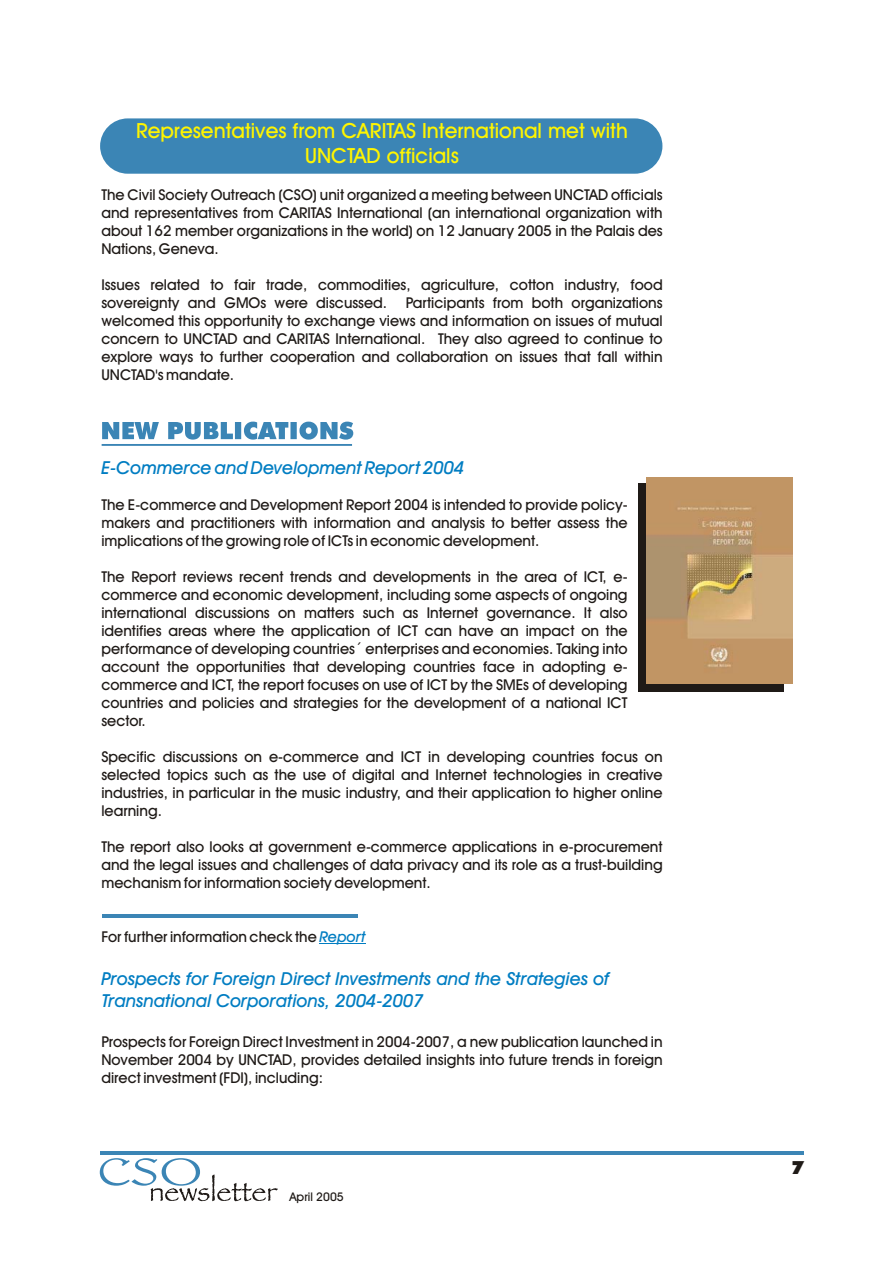
<style>
.page{position:relative;width:894px;height:1263px;background:#fff}
.page>*{position:absolute;margin:0;border:0;box-sizing:border-box;transform-origin:0 0}
.t1{font:21px/25.2px "Avant Garde Md BT";color:#fff500;text-align:center}
.t2{font:18.15px "Futura X Blk BT";color:#1f1a17}
.t3{font:italic 18px/21.6px "Avant Garde Md BT";color:#007dc2}
.t4{font:15px/18px "Avant Garde Md BT";color:#1f1a17;text-align:justify}
.t5{font:12px "Avant Garde Md BT";color:#1f1a17}
.s1{font-style:italic;color:#007dc2}
</style>
<div class="page">
<div style="left:100px;top:118px;width:562px;height:56px;background:#3b85b5;border-radius:28px"></div>
<svg style="left:100px;top:1158px;width:178px;height:43px"></svg>
<hr style="left:100px;top:1151px;width:704px;height:3px;background:#3b85b5">
<hr style="left:102px;top:915px;width:255px;height:3px;background:#3b85b5">
<hr style="left:319px;top:943px;width:47px;height:1px;background:#007dc2">
<svg style="left:102px;top:422px;width:251px;height:24px"></svg>
<div style="left:638px;top:483px;width:146px;height:208px;background:#1f1a17"></div>
<img style="left:646px;top:477px;width:146px;height:206px">
<h1 class="t1" style="left:136px;top:120px;width:493px">Representatives from CARITAS International met with<br>UNCTAD officials</h1>
<p class="t4" style="left:101px;top:188px;width:563px">The Civil Society Outreach (CSO) unit organized a meeting between UNCTAD officials and representatives from CARITAS International (an international organization with about 162 member organizations in the world) on 12 January 2005 in the Palais des Nations, Geneva.</p>
<p class="t4" style="left:101px;top:277px;width:563px">Issues related to fair trade, commodities, agriculture, cotton industry, food sovereignty and GMOs were discussed. Participants from both organizations welcomed this opportunity to exchange views and information on issues of mutual concern to UNCTAD and CARITAS International. They also agreed to continue to explore ways to further cooperation and collaboration on issues that fall within UNCTAD's mandate.</p>
<p class="t3" style="left:101px;top:458px;width:365px">E-Commerce and Development Report 2004</p>
<p class="t4" style="left:101px;top:498px;width:528px">The E-commerce and Development Report 2004 is intended to provide policy&shy;makers and practitioners with information and analysis to better assess the implications of the growing role of ICTs in economic development.</p>
<p class="t4" style="left:101px;top:569px;width:528px">The Report reviews recent trends and developments in the area of ICT, e&shy;commerce and economic development, including some aspects of ongoing international discussions on matters such as Internet governance. It also identifies areas where the application of ICT can have an impact on the performance of developing countries´ enterprises and economies. Taking into account the opportunities that developing countries face in adopting e&shy;commerce and ICT, the report focuses on use of ICT by the SMEs of developing countries and policies and strategies for the development of a national ICT sector.</p>
<p class="t4" style="left:101px;top:749px;width:563px">Specific discussions on e-commerce and ICT in developing countries focus on selected topics such as the use of digital and Internet technologies in creative industries, in particular in the music industry, and their application to higher online learning.</p>
<p class="t4" style="left:101px;top:839px;width:563px">The report also looks at government e-commerce applications in e-procurement and the legal issues and challenges of data privacy and its role as a trust-building mechanism for information society development.</p>
<p class="t4" style="left:101px;top:929px;width:266px">For further information check the <span class="s1">Report</span></p>
<p class="t3" style="left:101px;top:970px;width:509px">Prospects for Foreign Direct Investments and the Strategies of<br>Transnational Corporations, 2004-2007</p>
<p class="t4" style="left:101px;top:1034px;width:563px">Prospects for Foreign Direct Investment in 2004-2007, a new publication launched in November 2004 by UNCTAD, provides detailed insights into future trends in foreign direct investment (FDI), including:</p>
<p class="t5" style="left:289px;top:1192px;width:56px">April 2005</p>
<p class="t2" style="left:791px;top:1160px;width:14px">7</p>
</div>
